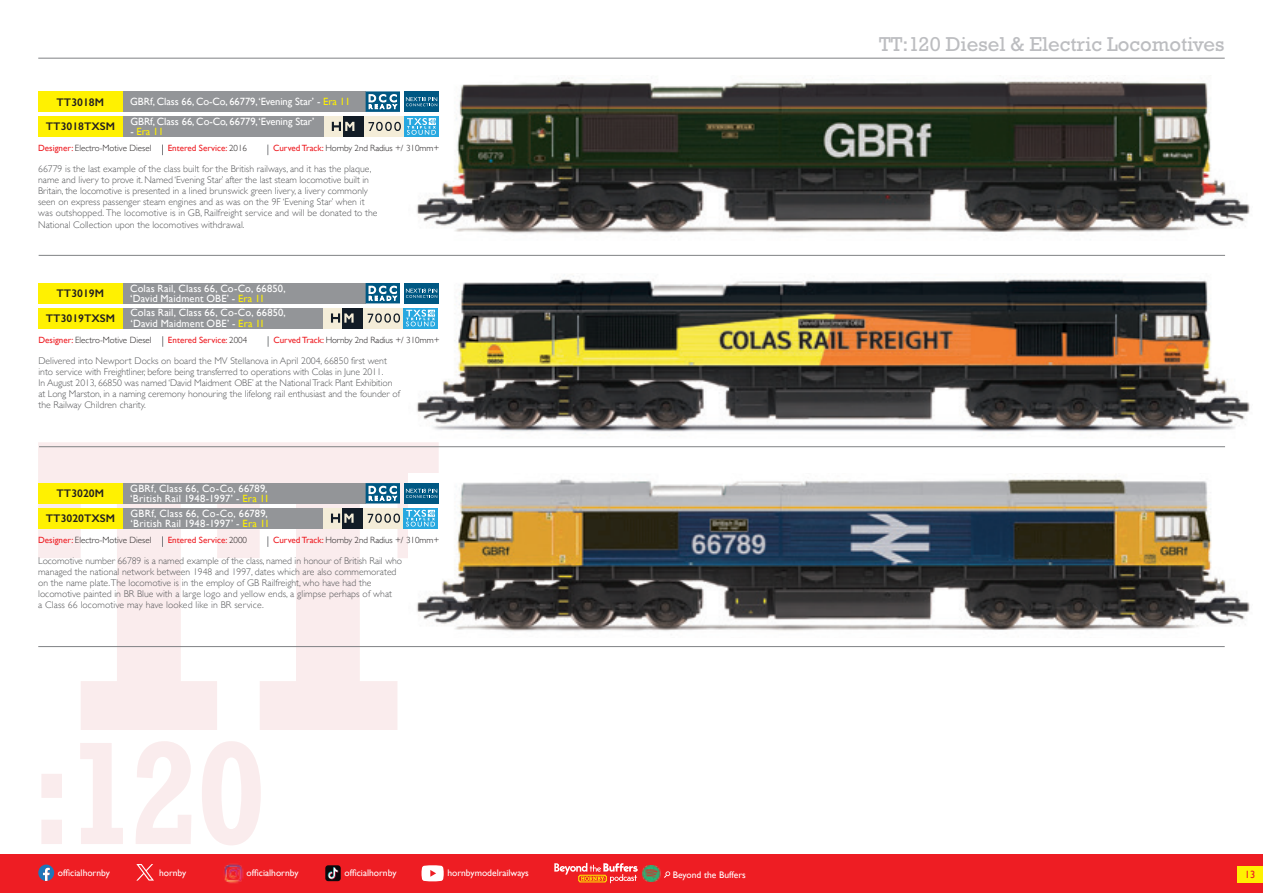
<style>
.page{position:relative;width:1263px;height:893px;background:#fff}
.page>*{position:absolute;margin:0;border:0;box-sizing:border-box;transform-origin:0 0}
.t1{font:20.4px "Rockwell Std";color:#bcbdc0}
.t2{font:600 11.1px "Gill Sans";color:#231f20}
.t3{font:10.5px/10.5px "Gill Sans";letter-spacing:.01em;color:#fff}
.t4{font:10.5px "Gill Sans";color:#fff101}
.t5{font:10.5px "Gill Sans";color:#ee1d23}
.t6{font:300 9.75px/11.1px "Gill Sans";color:#57585a}
.t7{font:9.45px "Gill Sans";color:#fff}
.t8{font:300 9px "Gill Sans";color:#231f20}
.t9{font:9px "Gill Sans";color:#ee1d23}
.s1{color:#fff101}
.s2{color:#fff}
.s3{font-weight:400;color:#ee1d23}
.s4{font-weight:300;color:#231f20}
</style>
<div class="page">
<div style="left:0;top:855px;width:1263px;height:38px;background:#ee1d23"></div>
<div style="left:1237px;top:866px;width:26px;height:16px;background:#fff101"></div>
<svg style="left:38px;top:442px;width:401px;height:288px;fill:#faeced"></svg>
<svg style="left:41px;top:741px;width:220px;height:104px"></svg>
<hr style="left:38px;top:58px;width:1187px;height:1px;background:#808285">
<img style="left:416px;top:78px;width:834px;height:156px">
<div style="left:122px;top:91px;width:244px;height:21px;background:#939598"></div>
<div style="left:38px;top:91px;width:84px;height:21px;background:#fff101"></div>
<img style="left:408px;top:274px;width:842px;height:160px">
<div style="left:122px;top:283px;width:244px;height:20px;background:#939598"></div>
<div style="left:38px;top:283px;width:84px;height:20px;background:#fff101"></div>
<img style="left:408px;top:473px;width:842px;height:165px">
<div style="left:122px;top:483px;width:244px;height:21px;background:#939598"></div>
<div style="left:38px;top:483px;width:84px;height:21px;background:#fff101"></div>
<div style="left:325px;top:865px;width:16px;height:16px;background:#0b090c;border-radius:3px"></div>
<svg style="left:328px;top:867px;width:10px;height:12px"></svg>
<svg style="left:421px;top:865px;width:23px;height:16px"></svg>
<svg style="left:38px;top:864px;width:16px;height:17px"></svg>
<img style="left:224px;top:863px;width:20px;height:21px">
<svg style="left:664px;top:871px;width:6px;height:7px"></svg>
<img style="left:643px;top:865px;width:17px;height:17px">
<svg style="left:554px;top:863px;width:84px;height:20px"></svg>
<svg style="left:136px;top:864px;width:18px;height:17px"></svg>
<hr style="left:38px;top:646px;width:1187px;height:1px;background:#808285">
<hr style="left:39px;top:255px;width:1186px;height:1px;background:#808285">
<hr style="left:39px;top:446px;width:1186px;height:1px;background:#808285">
<div style="left:123px;top:116px;width:207px;height:21px;background:#939598"></div>
<div style="left:38px;top:116px;width:85px;height:21px;background:#fff101"></div>
<div style="left:364px;top:116px;width:40px;height:21px;background:#f4edd8"></div>
<div style="left:324px;top:116px;width:19px;height:21px;background:#f4edd8"></div>
<div style="left:343px;top:116px;width:21px;height:21px;background:#121c26"></div>
<svg style="left:332px;top:122px;width:22px;height:9px"></svg>
<svg style="left:368px;top:122px;width:33px;height:9px"></svg>
<div style="left:404px;top:116px;width:35px;height:21px;background:#27a8e0"></div>
<svg style="left:407px;top:118px;width:29px;height:17px"></svg>
<div style="left:123px;top:308px;width:200px;height:20px;background:#939598"></div>
<div style="left:38px;top:308px;width:85px;height:20px;background:#fff101"></div>
<div style="left:363px;top:308px;width:40px;height:20px;background:#f4edd8"></div>
<div style="left:323px;top:308px;width:19px;height:20px;background:#f4edd8"></div>
<div style="left:342px;top:308px;width:21px;height:20px;background:#121c26"></div>
<svg style="left:331px;top:313px;width:23px;height:10px"></svg>
<svg style="left:368px;top:313px;width:32px;height:10px"></svg>
<svg style="left:403px;top:308px;width:35px;height:20px"></svg>
<svg style="left:406px;top:310px;width:29px;height:16px"></svg>
<div style="left:123px;top:508px;width:200px;height:20px;background:#939598"></div>
<div style="left:38px;top:508px;width:85px;height:20px;background:#fff101"></div>
<div style="left:363px;top:508px;width:40px;height:20px;background:#f4edd8"></div>
<div style="left:323px;top:508px;width:19px;height:20px;background:#f4edd8"></div>
<div style="left:342px;top:508px;width:21px;height:20px;background:#121c26"></div>
<svg style="left:331px;top:514px;width:23px;height:9px"></svg>
<svg style="left:368px;top:514px;width:32px;height:9px"></svg>
<svg style="left:403px;top:508px;width:35px;height:20px"></svg>
<svg style="left:406px;top:510px;width:29px;height:16px"></svg>
<svg style="left:366px;top:91px;width:34px;height:21px"></svg>
<div style="left:404px;top:91px;width:35px;height:21px;background:#005883"></div>
<svg style="left:406px;top:97px;width:31px;height:9px"></svg>
<svg style="left:366px;top:283px;width:34px;height:20px"></svg>
<div style="left:404px;top:283px;width:35px;height:20px;background:#005883"></div>
<svg style="left:406px;top:289px;width:31px;height:9px"></svg>
<svg style="left:366px;top:483px;width:34px;height:21px"></svg>
<div style="left:404px;top:483px;width:35px;height:20px;background:#005883"></div>
<svg style="left:406px;top:489px;width:31px;height:9px"></svg>
<p class="t2" style="left:57px;top:95px;width:49px">TT3018M</p>
<p class="t3" style="left:130px;top:96px;width:222px">GBRf, Class 66, Co-Co, 66779, ‘Evening Star’ - <span class="s1">Era 11</span></p>
<p class="t2" style="left:46px;top:120px;width:71px">TT3018TXSM</p>
<p class="t3" style="left:130px;top:116px;width:185px">GBRf, Class 66, Co-Co, 66779, ‘Evening Star’</p>
<p class="t4" style="left:130px;top:126px;width:35px"><span class="s2">-</span> Era 11</p>
<p class="t8" style="left:38px;top:141px;width:115px"><span class="s3">Designer:</span> Electro-Motive Diesel</p>
<p class="t9" style="left:168px;top:143px;width:81px">Entered Service: <span class="s4">2016</span></p>
<p class="t8" style="left:273px;top:141px;width:168px"><span class="s3">Curved Track:</span> Hornby 2nd Radius +/ 310mm+</p>
<p class="t6" style="left:38px;top:163px;width:341px">66779 is the last example of the class built for the British railways, and it has the plaque, name and livery to prove it. Named ‘Evening Star’ after the last steam locomotive built in Britain, the locomotive is presented in a lined brunswick green livery, a livery commonly seen on express passenger steam engines and as was on the 9F ‘Evening Star’ when it was outshopped. The locomotive is in GB, Railfreight service and will be donated to the National Collection upon the locomotives withdrawal.</p>
<p class="t2" style="left:57px;top:287px;width:49px">TT3019M</p>
<p class="t2" style="left:46px;top:312px;width:71px">TT3019TXSM</p>
<p class="t3" style="left:130px;top:283px;width:157px">Colas Rail, Class 66, Co-Co, 66850, ‘David Maidment OBE’ - <span class="s1">Era 11</span></p>
<p class="t3" style="left:130px;top:308px;width:157px">Colas Rail, Class 66, Co-Co, 66850, ‘David Maidment OBE’ - <span class="s1">Era 11</span></p>
<p class="t8" style="left:38px;top:333px;width:115px"><span class="s3">Designer:</span> Electro-Motive Diesel</p>
<p class="t9" style="left:168px;top:334px;width:81px">Entered Service: <span class="s4">2004</span></p>
<p class="t8" style="left:273px;top:333px;width:168px"><span class="s3">Curved Track:</span> Hornby 2nd Radius +/ 310mm+</p>
<p class="t6" style="left:38px;top:354px;width:363px">Delivered into Newport Docks on board the MV Stellanova in April 2004, 66850 first went into service with Freightliner, before being transferred to operations with Colas in June 2011.<br>In August 2013, 66850 was named ‘David Maidment OBE’ at the National Track Plant Exhibition at Long Marston, in a naming ceremony honouring the lifelong rail enthusiast and the founder of the Railway Children charity.</p>
<p class="t2" style="left:57px;top:487px;width:49px">TT3020M</p>
<p class="t2" style="left:46px;top:512px;width:71px">TT3020TXSM</p>
<p class="t3" style="left:130px;top:483px;width:141px">GBRf, Class 66, Co-Co, 66789, ‘British Rail 1948-1997’ - <span class="s1">Era 11</span></p>
<p class="t3" style="left:130px;top:508px;width:141px">GBRf, Class 66, Co-Co, 66789, ‘British Rail 1948-1997’ - <span class="s1">Era 11</span></p>
<p class="t8" style="left:38px;top:533px;width:115px"><span class="s3">Designer:</span> Electro-Motive Diesel</p>
<p class="t9" style="left:168px;top:535px;width:81px">Entered Service: <span class="s4">2000</span></p>
<p class="t8" style="left:273px;top:533px;width:168px"><span class="s3">Curved Track:</span> Hornby 2nd Radius +/ 310mm+</p>
<p class="t6" style="left:38px;top:555px;width:365px">Locomotive number 66789 is a named example of the class, named in honour of British Rail who managed the national network between 1948 and 1997, dates which are also commemorated on the name plate.The locomotive is in the employ of GB Railfreight, who have had the locomotive painted in BR Blue with a large logo and yellow ends, a glimpse perhaps of what<br>a Class 66 locomotive may have looked like in BR service.</p>
<p class="t7" style="left:58px;top:867px;width:54px">officialhornby</p>
<p class="t7" style="left:247px;top:867px;width:54px">officialhornby</p>
<p class="t7" style="left:344px;top:867px;width:54px">officialhornby</p>
<p class="t7" style="left:447px;top:867px;width:83px">hornbymodelrailways</p>
<p class="t7" style="left:159px;top:867px;width:29px">hornby</p>
<p class="t7" style="left:673px;top:869px;width:74px">Beyond the Buffers</p>
<h1 class="t1" style="left:879px;top:32px;width:347px">TT:120 Diesel &amp; Electric Locomotives</h1>
<p class="t5" style="left:1245px;top:868px;width:12px">13</p>
</div>
